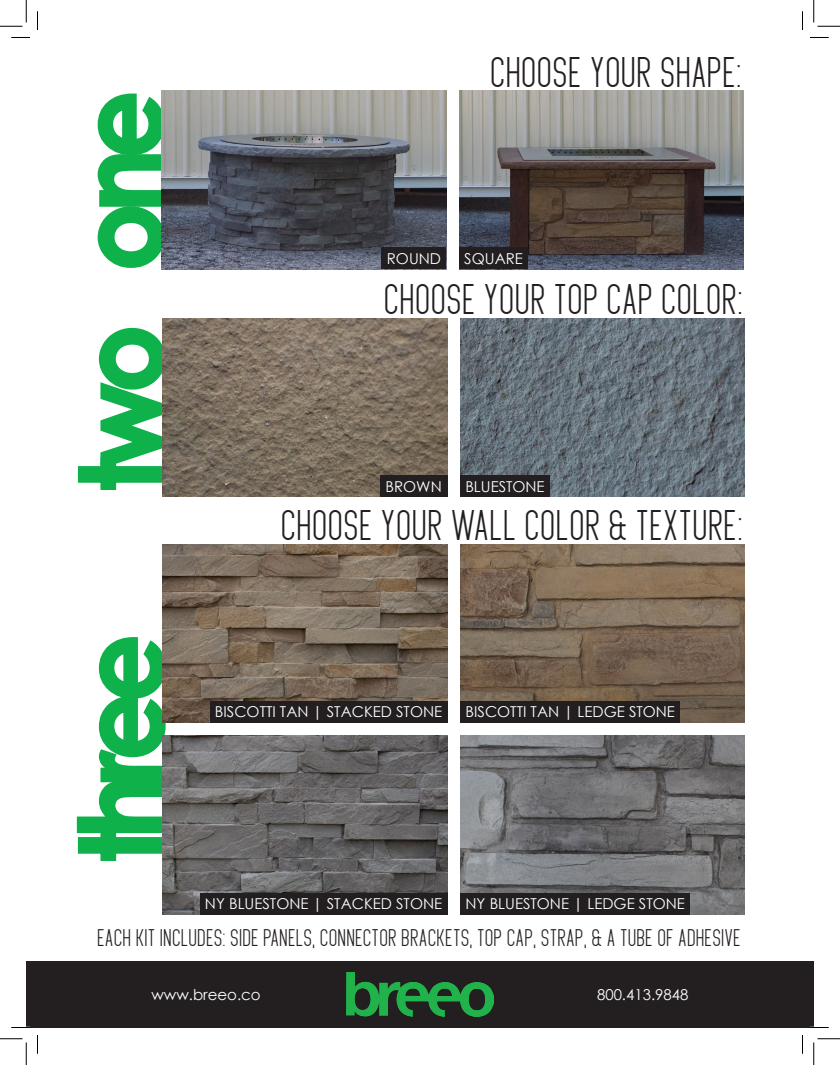
<style>
.page{position:relative;width:840px;height:1065px;background:#fff}
.page>*{position:absolute;margin:0;border:0;box-sizing:border-box;transform-origin:0 0}
.t1{font:700 115px "Century Gothic";letter-spacing:-.09em;color:#0fb14b;scale:.92 1}
.t2{font:40px "Megan June";color:#231f20}
.t3{font:22.5px "Megan June";color:#231f20}
.t4{font:15px "Century Gothic";color:#fff}
</style>
<div class="page">
<div style="left:26px;top:961px;width:788px;height:67px;background:#231f20"></div>
<img style="left:347px;top:972px;width:146px;height:45px">
<svg style="left:97px;top:92px;width:65px;height:177px"></svg>
<img style="left:162px;top:91px;width:284px;height:178px">
<div style="left:382px;top:248px;width:64px;height:21px;background:#231f20"></div>
<img style="left:459px;top:91px;width:285px;height:178px">
<div style="left:459px;top:248px;width:69px;height:21px;background:#231f20"></div>
<svg style="left:77px;top:327px;width:86px;height:164px"></svg>
<img style="left:460px;top:318px;width:285px;height:179px">
<div style="left:460px;top:475px;width:90px;height:22px;background:#231f20"></div>
<img style="left:163px;top:318px;width:284px;height:179px">
<div style="left:380px;top:475px;width:67px;height:22px;background:#231f20"></div>
<svg style="left:76px;top:636px;width:91px;height:226px"></svg>
<img style="left:460px;top:544px;width:285px;height:179px">
<div style="left:460px;top:701px;width:220px;height:22px;background:#231f20"></div>
<img style="left:163px;top:544px;width:284px;height:179px">
<div style="left:210px;top:701px;width:237px;height:22px;background:#231f20"></div>
<img style="left:163px;top:736px;width:284px;height:179px">
<div style="left:200px;top:893px;width:247px;height:22px;background:#231f20"></div>
<img style="left:460px;top:736px;width:285px;height:179px">
<div style="left:460px;top:893px;width:230px;height:22px;background:#231f20"></div>
<svg style="left:11px;top:37px;width:19px;height:1px"></svg>
<svg style="left:810px;top:37px;width:19px;height:1px"></svg>
<svg style="left:11px;top:1027px;width:19px;height:1px"></svg>
<svg style="left:810px;top:1027px;width:19px;height:1px"></svg>
<svg style="left:37px;top:11px;width:1px;height:19px"></svg>
<svg style="left:37px;top:1035px;width:1px;height:19px"></svg>
<svg style="left:802px;top:11px;width:1px;height:19px"></svg>
<svg style="left:802px;top:1035px;width:1px;height:19px"></svg>
<svg style="left:0;top:0;width:27px;height:27px"></svg>
<svg style="left:0;top:1039px;width:27px;height:26px"></svg>
<svg style="left:814px;top:0;width:26px;height:27px"></svg>
<svg style="left:814px;top:1039px;width:26px;height:26px"></svg>
<p class="t1" style="left:33px;top:271px;width:198px;rotate:-90deg">one</p>
<p class="t1" style="left:34px;top:490px;width:182px;rotate:-90deg">two</p>
<p class="t1" style="left:34px;top:861px;width:249px;rotate:-90deg">three</p>
<p class="t2" style="left:492px;top:51px;width:254px">CHOOSE YOUR SHAPE:</p>
<p class="t4" style="left:387px;top:248px;width:56px">ROUND</p>
<p class="t4" style="left:464px;top:248px;width:60px">SQUARE</p>
<p class="t2" style="left:386px;top:279px;width:361px">CHOOSE YOUR TOP CAP COLOR:</p>
<p class="t4" style="left:386px;top:476px;width:58px">BROWN</p>
<p class="t4" style="left:465px;top:476px;width:81px">BLUESTONE</p>
<p class="t2" style="left:283px;top:505px;width:464px">CHOOSE YOUR WALL COLOR &amp; TEXTURE:</p>
<p class="t4" style="left:215px;top:702px;width:229px">BISCOTTI TAN | STACKED STONE</p>
<p class="t4" style="left:466px;top:702px;width:211px">BISCOTTI TAN | LEDGE STONE</p>
<p class="t4" style="left:205px;top:893px;width:239px">NY BLUESTONE | STACKED STONE</p>
<p class="t4" style="left:466px;top:893px;width:221px">NY BLUESTONE | LEDGE STONE</p>
<p class="t3" style="left:98px;top:926px;width:645px">EACH KIT INCLUDES: SIDE PANELS, CONNECTOR BRACKETS, TOP CAP, STRAP, &amp; A TUBE OF ADHESIVE</p>
<p class="t4" style="left:151px;top:984px;width:111px">www.breeo.co</p>
<p class="t4" style="left:597px;top:984px;width:93px">800.413.9848</p>
</div>
